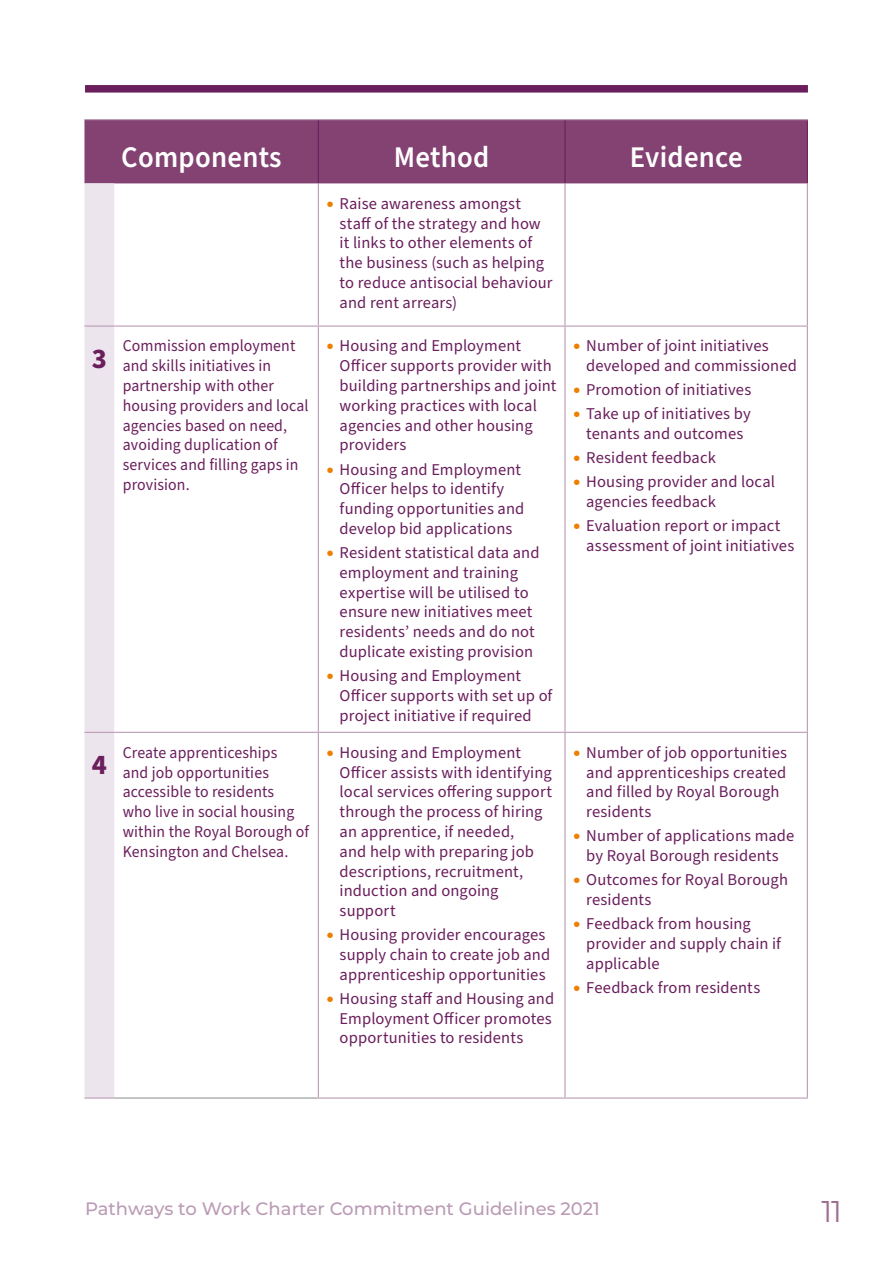
<style>
.page{position:relative;width:893px;height:1263px;background:#fff}
.page>*{position:absolute;margin:0;border:0;box-sizing:border-box;transform-origin:0 0}
.Table_head_white{font:600 30px "Source Sans Pro";letter-spacing:.01em;color:#fff;scale:.96 1}
.t1{font:30px "Montserrat";color:#9d6d91}
.Table_number{font:700 28.5px "Source Sans Pro";color:#6a1e5c}
.t2{font:500 18px "Montserrat";color:#ba9bb5}
.Table_body{font:16.5px/19.8px "Source Sans Pro";letter-spacing:.01em;color:#6a1e5c}
.Table_body-2{font:16.5px/19.8px "Source Sans Pro";letter-spacing:.01em;color:#6a1e5c;scale:.96 1}
.s1{font-family:"Montserrat";font-weight:900;color:#ef7d00}
</style>
<div class="page">
<div style="left:85px;top:85px;width:723px;height:8px;background:#6a1e5c"></div>
<div style="left:84px;top:120px;width:723px;height:63px;background:#834272"></div>
<svg style="left:84px;top:183px;width:30px;height:914px"></svg>
<hr style="left:318px;top:120px;width:1px;height:63px;background:#6a1e5c">
<hr style="left:564px;top:120px;width:2px;height:63px;background:#6a1e5c">
<hr style="left:807px;top:120px;width:1px;height:63px;background:#6a1e5c">
<hr style="left:84px;top:119px;width:30px;height:1px;background:#ba9bb5">
<hr style="left:114px;top:119px;width:204px;height:1px;background:#ba9bb5">
<hr style="left:318px;top:119px;width:247px;height:1px;background:#ba9bb5">
<hr style="left:565px;top:119px;width:243px;height:1px;background:#ba9bb5">
<hr style="left:318px;top:183px;width:1px;height:142px;background:#ba9bb5">
<hr style="left:564px;top:183px;width:2px;height:142px;background:#ba9bb5">
<hr style="left:807px;top:183px;width:1px;height:142px;background:#ba9bb5">
<hr style="left:114px;top:325px;width:204px;height:2px;background:#ba9bb5">
<hr style="left:318px;top:325px;width:247px;height:2px;background:#ba9bb5">
<hr style="left:318px;top:327px;width:1px;height:405px;background:#ba9bb5">
<hr style="left:565px;top:325px;width:243px;height:2px;background:#ba9bb5">
<hr style="left:564px;top:327px;width:2px;height:405px;background:#ba9bb5">
<hr style="left:807px;top:327px;width:1px;height:405px;background:#ba9bb5">
<hr style="left:114px;top:732px;width:204px;height:1px;background:#ba9bb5">
<hr style="left:318px;top:732px;width:247px;height:1px;background:#ba9bb5">
<hr style="left:318px;top:733px;width:1px;height:364px;background:#ba9bb5">
<hr style="left:565px;top:732px;width:243px;height:1px;background:#ba9bb5">
<hr style="left:564px;top:733px;width:2px;height:364px;background:#ba9bb5">
<hr style="left:807px;top:733px;width:1px;height:364px;background:#ba9bb5">
<hr style="left:318px;top:1097px;width:247px;height:1px;background:#ba9bb5">
<hr style="left:565px;top:1097px;width:243px;height:1px;background:#ba9bb5">
<hr style="left:114px;top:1097px;width:204px;height:2px;background:#b3b2b2">
<hr style="left:84px;top:325px;width:30px;height:2px;background:#ba9bb5">
<hr style="left:84px;top:732px;width:30px;height:1px;background:#ba9bb5">
<hr style="left:84px;top:1097px;width:30px;height:1px;background:#ba9bb5">
<h1 class="Table_head_white" style="left:121px;top:137px;width:168px">Components</h1>
<h1 class="Table_head_white" style="left:394px;top:137px;width:101px">Method</h1>
<h1 class="Table_head_white" style="left:630px;top:137px;width:119px">Evidence</h1>
<p class="Table_body" style="left:340px;top:194px;width:214px;text-indent:-13px"><span class="s1">•</span> Raise awareness amongst staff of the strategy and how it links to other elements of the business (such as helping to reduce antisocial behaviour and rent arrears)</p>
<p class="Table_number" style="left:92px;top:339px;width:17px">3</p>
<p class="Table_body-2" style="left:123px;top:337px;width:195px">Commission employment and skills initiatives in partnership with other housing providers and local agencies based on need, avoiding duplication of services and filling gaps in provision.</p>
<p class="Table_body" style="left:340px;top:337px;width:218px;text-indent:-13px"><span class="s1">•</span> Housing and Employment<br>Officer supports provider with building partnerships and joint working practices with local agencies and other housing providers</p>
<p class="Table_body" style="left:340px;top:460px;width:186px;text-indent:-13px"><span class="s1">•</span> Housing and Employment<br>Officer helps to identify funding opportunities and develop bid applications</p>
<p class="Table_body" style="left:327px;top:543px;width:214px;text-align:center"><span class="s1">•</span> Resident statistical data and employment and training expertise will be utilised to ensure new initiatives meet residents’ needs and do not duplicate existing provision</p>
<p class="Table_body" style="left:340px;top:666px;width:214px;text-indent:-13px"><span class="s1">•</span> Housing and Employment<br>Officer supports with set up of project initiative if required</p>
<p class="Table_number" style="left:92px;top:745px;width:17px">4</p>
<p class="Table_body-2" style="left:123px;top:743px;width:196px">Create apprenticeships<br>and job opportunities accessible to residents<br>who live in social housing within the Royal Borough of<br>Kensington and Chelsea.</p>
<p class="Table_body" style="left:340px;top:743px;width:214px;text-indent:-13px"><span class="s1">•</span> Housing and Employment<br>Officer assists with identifying local services offering support through the process of hiring an apprentice, if needed,<br>and help with preparing job descriptions, recruitment, induction and ongoing support</p>
<p class="Table_body" style="left:340px;top:925px;width:212px;text-indent:-13px"><span class="s1">•</span> Housing provider encourages supply chain to create job and apprenticeship opportunities</p>
<p class="Table_body" style="left:340px;top:989px;width:216px;text-indent:-13px"><span class="s1">•</span> Housing staff and Housing and<br>Employment Officer promotes opportunities to residents</p>
<p class="Table_body" style="left:586px;top:337px;width:212px;text-indent:-13px"><span class="s1">•</span> Number of joint initiatives developed and commissioned</p>
<p class="Table_body" style="left:573px;top:380px;width:179px"><span class="s1">•</span> Promotion of initiatives</p>
<p class="Table_body" style="left:573px;top:404px;width:179px;text-align:center"><span class="s1">•</span> Take up of initiatives by tenants and outcomes</p>
<p class="Table_body" style="left:573px;top:448px;width:144px"><span class="s1">•</span> Resident feedback</p>
<p class="Table_body" style="left:586px;top:472px;width:190px;text-indent:-13px"><span class="s1">•</span> Housing provider and local agencies feedback</p>
<p class="Table_body" style="left:586px;top:516px;width:210px;text-indent:-13px"><span class="s1">•</span> Evaluation report or impact assessment of joint initiatives</p>
<p class="Table_body" style="left:586px;top:743px;width:202px;text-indent:-13px"><span class="s1">•</span> Number of job opportunities and apprenticeships created and filled by Royal Borough residents</p>
<p class="Table_body" style="left:573px;top:826px;width:222px;text-align:center"><span class="s1">•</span> Number of applications made by Royal Borough residents</p>
<p class="Table_body" style="left:586px;top:870px;width:203px;text-indent:-13px"><span class="s1">•</span> Outcomes for Royal Borough residents</p>
<p class="Table_body" style="left:586px;top:914px;width:196px;text-indent:-13px"><span class="s1">•</span> Feedback from housing provider and supply chain if applicable</p>
<p class="Table_body" style="left:573px;top:978px;width:188px"><span class="s1">•</span> Feedback from residents</p>
<p class="t2" style="left:85px;top:1195px;width:516px">Pathways to Work Charter Commitment Guidelines 2021</p>
<h1 class="t1" style="left:821px;top:1191px;width:22px">11</h1>
</div>
